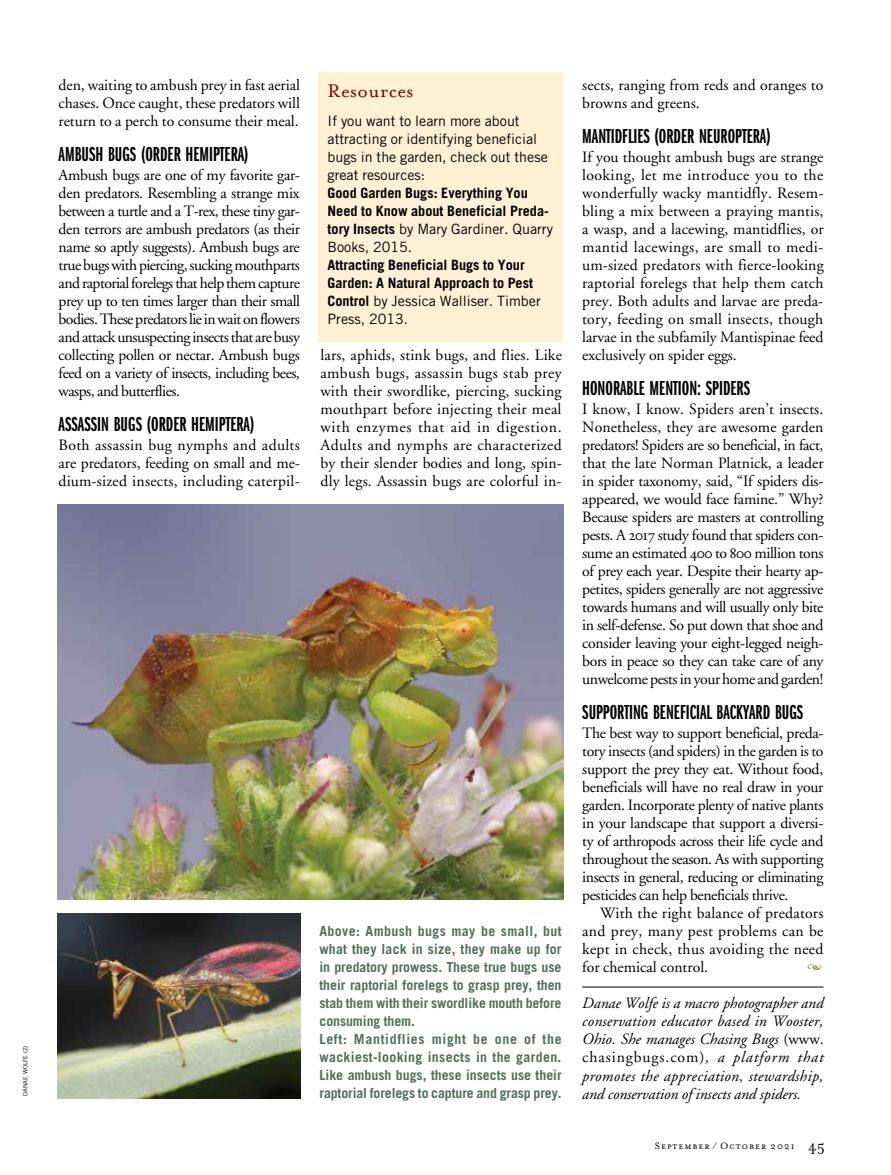
<style>
.page{position:relative;width:891px;height:1175px;background:#fff}
.page>*{position:absolute;margin:0;border:0;box-sizing:border-box;transform-origin:0 0}
.t1{font:21px "Franklin Gothic Demi X Comp";color:#000}
.t2{font:21px "Mrs Eaves Roman";letter-spacing:.02em;color:#820000}
.t3{font:15.75px/18px "Adobe Garamond Regular Os F";letter-spacing:-.005em;color:#000;text-align:justify}
.t4{font:15.75px/18px "Adobe Garamond Italic Os F";letter-spacing:.015em;color:#000;text-align:justify}
.t5{font:15.75px "Adobe Garamond Regular Os F";letter-spacing:.06em;color:#000}
.t6{font:700 14.25px/18px "Trade Gothic";color:#000}
.t7{font:14.25px/18px "Trade Gothic";color:#000}
.t8{font:700 13.8px/18px "Trade Gothic";letter-spacing:-.005em;color:#516f5b}
.t9{font:10.5px "Mrs Eaves Small Caps";letter-spacing:.095em;color:#000}
.t10{font:6px "Trade Gothic";letter-spacing:.005em;color:#000}
.s1{font-weight:400}
.s2{font-family:"Adobe Garamond Regular Os F"}
.s3{font-family:"Adobe Garamond Italic Os F"}
.s4{font-family:"Mrs Eaves Roman"}
.s5{font-family:"Mrs Eaves Roman";font-size:16.5px}
</style>
<div class="page">
<hr style="left:582px;top:986px;width:242px;height:1px;background:#000">
<div style="left:319px;top:72px;width:244px;height:270px;background:#fff0d6"></div>
<img style="left:58px;top:913px;width:243px;height:185px">
<img style="left:58px;top:504px;width:505px;height:395px">
<p class="t10" style="left:22px;top:1095px;width:51px;rotate:-90deg">DANAE WOLFE (2)</p>
<p class="t3" style="left:59px;top:76px;width:243px">den, waiting to ambush prey in fast aerial chases. Once caught, these predators will return to a perch to consume their meal.</p>
<h1 class="t1" style="left:59px;top:142px;width:191px">AMBUSH BUGS (ORDER HEMIPTERA)</h1>
<p class="t3" style="left:59px;top:166px;width:243px">Ambush bugs are one of my favorite gar&shy;den predators. Resembling a strange mix between a turtle and a T-rex, these tiny gar&shy;den terrors are ambush predators (as their name so aptly suggests). Ambush bugs are true bugs with piercing, sucking mouthparts and raptorial forelegs that help them capture prey up to ten times larger than their small bodies. These predators lie in wait on flowers and attack unsuspecting insects that are busy collecting pollen or nectar. Ambush bugs feed on a variety of insects, including bees, wasps, and butterflies.</p>
<h1 class="t1" style="left:59px;top:412px;width:197px">ASSASSIN BUGS (ORDER HEMIPTERA)</h1>
<p class="t3" style="left:59px;top:436px;width:243px">Both assassin bug nymphs and adults are predators, feeding on small and me&shy;dium-sized insects, including caterpil-</p>
<h1 class="t2" style="left:328px;top:79px;width:87px">Resources</h1>
<p class="t7" style="left:328px;top:112px;width:222px">If you want to learn more about attracting or identifying beneficial bugs in the garden, check out these great resources:</p>
<p class="t6" style="left:328px;top:184px;width:227px">Good Garden Bugs: Everything You<br>Need to Know about Beneficial Preda&shy;tory Insects <span class="s1">by Mary Gardiner. Quarry<br>Books, 2015.</span></p>
<p class="t6" style="left:328px;top:256px;width:215px">Attracting Beneficial Bugs to Your<br>Garden: A Natural Approach to Pest<br>Control <span class="s1">by Jessica Walliser. Timber<br>Press, 2013.</span></p>
<p class="t3" style="left:320px;top:346px;width:243px">lars, aphids, stink bugs, and flies. Like ambush bugs, assassin bugs stab prey with their swordlike, piercing, sucking mouthpart before injecting their meal with enzymes that aid in digestion.<br>Adults and nymphs are characterized by their slender bodies and long, spin&shy;dly legs. Assassin bugs are colorful in-</p>
<p class="t8" style="left:320px;top:922px;width:244px">Above: Ambush bugs may be small, but what they lack in size, they make up for in predatory prowess. These true bugs use their raptorial forelegs to grasp prey, then stab them with their swordlike mouth before consuming them.<br>Left: Mantidflies might be one of the wackiest-looking insects in the garden.<br>Like ambush bugs, these insects use their raptorial forelegs to capture and grasp prey.</p>
<p class="t3" style="left:582px;top:76px;width:243px">sects, ranging from reds and oranges to browns and greens.</p>
<h1 class="t1" style="left:582px;top:124px;width:190px">MANTIDFLIES (ORDER NEUROPTERA)</h1>
<p class="t3" style="left:582px;top:148px;width:243px">If you thought ambush bugs are strange looking, let me introduce you to the wonderfully wacky mantidfly. Resem&shy;bling a mix between a praying mantis, a wasp, and a lacewing, mantidflies, or mantid lacewings, are small to medi&shy;um-sized predators with fierce-looking raptorial forelegs that help them catch prey. Both adults and larvae are preda&shy;tory, feeding on small insects, though larvae in the subfamily Mantispinae feed exclusively on spider eggs.</p>
<h1 class="t1" style="left:582px;top:376px;width:170px">HONORABLE MENTION: SPIDERS</h1>
<p class="t3" style="left:582px;top:400px;width:243px">I know, I know. Spiders aren’t insects.<br>Nonetheless, they are awesome garden predators! Spiders are so beneficial, in fact, that the late Norman Platnick, a leader in spider taxonomy, said, “If spiders dis&shy;appeared, we would face famine.” Why?<br>Because spiders are masters at controlling pests. A 2017 study found that spiders con&shy;sume an estimated 400 to 800 million tons of prey each year. Despite their hearty ap&shy;petites, spiders generally are not aggressive towards humans and will usually only bite in self-defense. So put down that shoe and consider leaving your eight-legged neigh&shy;bors in peace so they can take care of any unwelcome pests in your home and garden!</p>
<h1 class="t1" style="left:582px;top:700px;width:223px">SUPPORTING BENEFICIAL BACKYARD BUGS</h1>
<p class="t3" style="left:582px;top:724px;width:243px">The best way to support beneficial, preda&shy;tory insects (and spiders) in the garden is to support the prey they eat. Without food, beneficials will have no real draw in your garden. Incorporate plenty of native plants in your landscape that support a diversi&shy;ty of arthropods across their life cycle and throughout the season. As with supporting insects in general, reducing or eliminating pesticides can help beneficials thrive.</p>
<p class="t3" style="left:582px;top:904px;width:243px;text-indent:18px">With the right balance of predators and prey, many pest problems can be kept in check, thus avoiding the need for chemical control.</p>
<p class="t4" style="left:582px;top:995px;width:243px">Danae Wolfe is a macro photographer and conservation educator based in Wooster, Ohio. She manages Chasing Bugs <span class="s2">(www.</span></p>
<p class="t5" style="left:582px;top:1049px;width:243px">chasingbugs.com)<span class="s3">, a platform that</span></p>
<p class="t4" style="left:582px;top:1067px;width:243px">promotes the appreciation, stewardship, and conservation of insects and spiders.</p>
<p class="t9" style="left:655px;top:1140px;width:172px">September / October <span class="s4">2021</span> <span class="s5">45</span></p>
</div>
